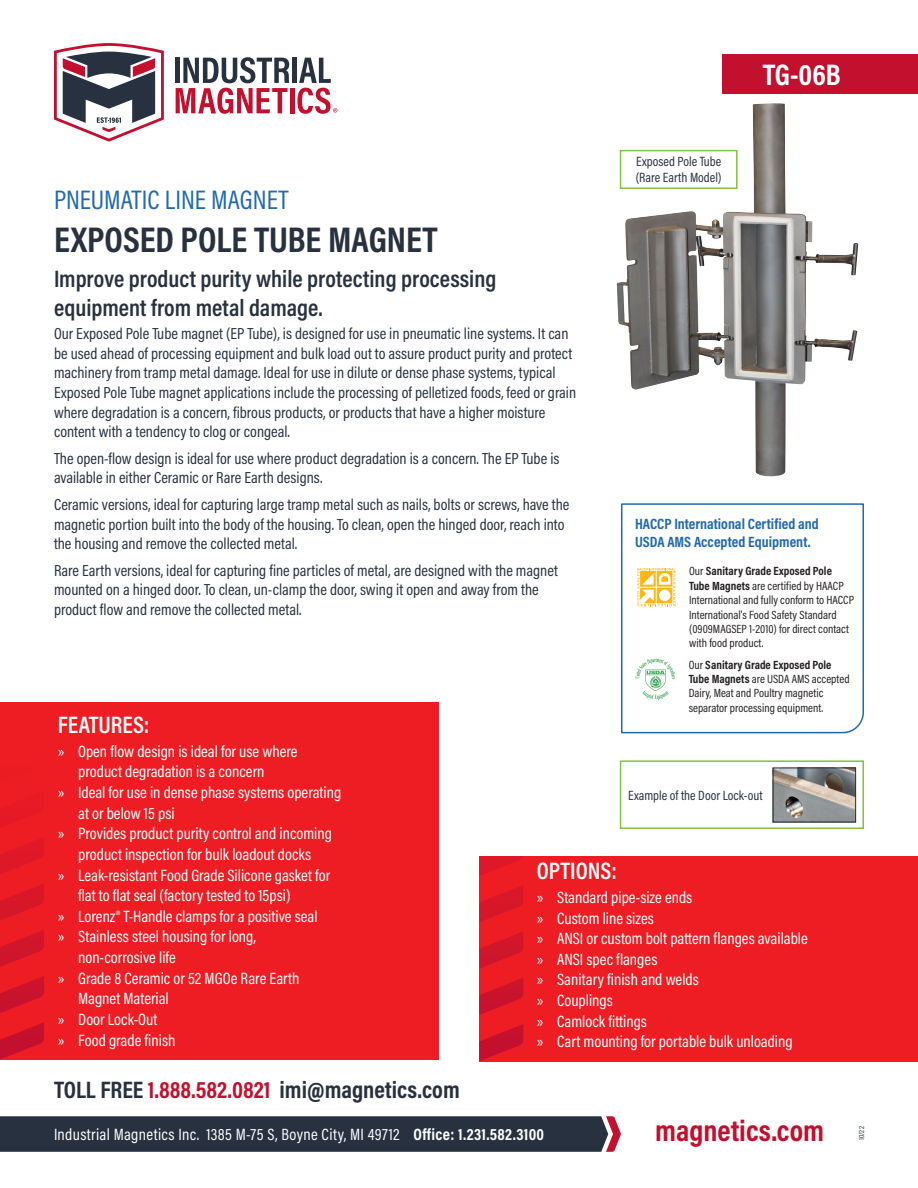
<style>
.page{position:relative;width:918px;height:1188px;background:#fff}
.page>*{position:absolute;margin:0;border:0;box-sizing:border-box;transform-origin:0 0}
.H1_All_Caps{font:700 36px "Acumin Pro Cond";color:#27313f}
.t1{font:700 30px "Acumin Pro Cond";color:#c3102e}
.Document-ID{font:700 30px "Acumin Pro Cond";color:#fff}
.H2_Preheader_All_Cap{font:27px "Acumin Pro Cond";color:#2069b1}
.H3_Subheading_Title{font:600 24px/28.8px "Acumin Pro Cond";color:#27313f}
.t2{font:700 24px "Acumin Pro Cond";color:#27313f}
.H3_-_Header_All_Caps{font:600 24px "Acumin Pro Cond";color:#fff}
.t3{font:16.5px/20.7px "Acumin Pro Cond";color:#fff}
.t4{font:16.5px "Acumin Pro Cond";letter-spacing:.02em;color:#fff}
.Body_Copy{font:16.2px/19.6px "Acumin Pro Cond";color:#27313f}
.t5{font:700 15px/18px "Acumin Pro Cond";color:#2069b1}
.Callout{font:13.5px/16.2px "Acumin Pro Cond";color:#27313f}
.t6{font:12px/14.4px "Acumin Pro Cond";color:#231f20}
.t7{font:7.5px "Acumin Pro Cond";color:#27313f}
.s1{font-weight:700}
.s2{color:#c3102e}
</style>
<div class="page">
<div style="left:722px;top:54px;width:196px;height:39px;background:#c3102e"></div>
<div style="left:292px;top:58px;width:5px;height:25px;background:#27313f"></div>
<svg style="left:176px;top:57px;width:113px;height:57px"></svg>
<div style="left:290px;top:88px;width:5px;height:25px;background:#c3102e"></div>
<svg style="left:297px;top:58px;width:41px;height:56px"></svg>
<svg style="left:54px;top:43px;width:110px;height:99px"></svg>
<svg style="left:0;top:1116px;width:621px;height:36px;background:#2e3643"></svg>
<img style="left:617px;top:103px;width:218px;height:373px">
<svg style="left:621px;top:503px;width:243px;height:231px"></svg>
<svg style="left:635px;top:658px;width:40px;height:42px"></svg>
<svg style="left:637px;top:568px;width:38px;height:38px"></svg>
<div style="left:0;top:702px;width:439px;height:357px;background:#ee1d23"></div>
<svg style="left:0;top:826px;width:44px;height:233px"></svg>
<div style="left:620px;top:760px;width:244px;height:69px;border:2px solid #81c340"></div>
<img style="left:775px;top:770px;width:79px;height:50px">
<div style="left:773px;top:768px;width:83px;height:54px;border:1px solid #27313f"></div>
<div style="left:620px;top:150px;width:118px;height:39px;border:2px solid #81c340"></div>
<div style="left:479px;top:856px;width:439px;height:205px;background:#ee1d23"></div>
<svg style="left:479px;top:856px;width:44px;height:205px"></svg>
<p class="H2_Preheader_All_Cap" style="left:54px;top:182px;width:236px">PNEUMATIC LINE MAGNET</p>
<p class="H1_All_Caps" style="left:54px;top:215px;width:385px">EXPOSED POLE TUBE MAGNET</p>
<p class="H3_Subheading_Title" style="left:54px;top:264px;width:444px">Improve product purity while protecting processing equipment from metal damage.</p>
<p class="Body_Copy" style="left:54px;top:323px;width:524px">Our Exposed Pole Tube magnet (EP Tube), is designed for use in pneumatic line systems. It can be used ahead of processing equipment and bulk load out to assure product purity and protect machinery from tramp metal damage. Ideal for use in dilute or dense phase systems, typical Exposed Pole Tube magnet applications include the processing of pelletized foods, feed or grain where degradation is a concern, fibrous products, or products that have a higher moisture content with a tendency to clog or congeal.</p>
<p class="Body_Copy" style="left:54px;top:448px;width:507px">The open-flow design is ideal for use where product degradation is a concern. The EP Tube is available in either Ceramic or Rare Earth designs.</p>
<p class="Body_Copy" style="left:54px;top:494px;width:517px">Ceramic versions, ideal for capturing large tramp metal such as nails, bolts or screws, have the magnetic portion built into the body of the housing. To clean, open the hinged door, reach into the housing and remove the collected metal.</p>
<p class="Body_Copy" style="left:54px;top:560px;width:505px">Rare Earth versions, ideal for capturing fine particles of metal, are designed with the magnet mounted on a hinged door. To clean, un-clamp the door, swing it open and away from the product flow and remove the collected metal.</p>
<p class="Callout" style="left:636px;top:153px;width:87px">Exposed Pole Tube (Rare Earth Model)</p>
<p class="Document-ID" style="left:763px;top:54px;width:80px">TG-06B</p>
<p class="t5" style="left:635px;top:515px;width:185px">HACCP International Certified and<br>USDA AMS Accepted Equipment.</p>
<p class="t6" style="left:689px;top:564px;width:166px">Our <span class="s1">Sanitary Grade Exposed Pole Tube Magnets</span> are certified by HAACP International and fully conform to HACCP International's Food Safety Standard (0909MAGSEP 1-2010) for direct contact with food product.</p>
<p class="t6" style="left:689px;top:657px;width:162px">Our <span class="s1">Sanitary Grade Exposed Pole Tube Magnets</span> are USDA AMS accepted Dairy, Meat and Poultry magnetic separator processing equipment.</p>
<p class="H3_-_Header_All_Caps" style="left:58px;top:709px;width:93px">FEATURES:</p>
<p class="t3" style="left:78px;top:740px;width:221px;text-indent:-20px">» Open flow design is ideal for use where product degradation is a concern</p>
<p class="t3" style="left:78px;top:782px;width:265px;text-indent:-20px">» Ideal for use in dense phase systems operating at or below 15 psi</p>
<p class="t3" style="left:58px;top:823px;width:276px;text-align:center">» Provides product purity control and incoming product inspection for bulk loadout docks</p>
<p class="t3" style="left:78px;top:864px;width:254px;text-indent:-20px">» Leak-resistant Food Grade Silicone gasket for flat to flat seal (factory tested to 15psi)</p>
<p class="t3" style="left:58px;top:905px;width:261px">» Lorenz® T-Handle clamps for a positive seal</p>
<p class="t3" style="left:78px;top:926px;width:179px;text-indent:-20px">» Stainless steel housing for long, non-corrosive life</p>
<p class="t3" style="left:78px;top:967px;width:223px;text-indent:-20px">» Grade 8 Ceramic or 52 MGOe Rare Earth<br>Magnet Material</p>
<p class="t3" style="left:58px;top:1009px;width:101px">» Door Lock-Out</p>
<p class="t3" style="left:58px;top:1029px;width:119px">» Food grade finish</p>
<p class="Callout" style="left:628px;top:787px;width:136px">Example of the Door Lock-out</p>
<p class="H3_-_Header_All_Caps" style="left:537px;top:855px;width:82px">OPTIONS:</p>
<p class="t3" style="left:537px;top:887px;width:157px">» Standard pipe-size ends</p>
<p class="t3" style="left:537px;top:907px;width:119px">» Custom line sizes</p>
<p class="t3" style="left:537px;top:928px;width:272px">» ANSI or custom bolt pattern flanges available</p>
<p class="t3" style="left:537px;top:948px;width:122px">» ANSI spec flanges</p>
<p class="t3" style="left:537px;top:969px;width:164px">» Sanitary finish and welds</p>
<p class="t3" style="left:537px;top:990px;width:78px">» Couplings</p>
<p class="t3" style="left:537px;top:1010px;width:112px">» Camlock fittings</p>
<p class="t3" style="left:537px;top:1031px;width:257px">» Cart mounting for portable bulk unloading</p>
<h3 class="t2" style="left:54px;top:1073px;width:407px">TOLL FREE <span class="s2">1.888.582.0821</span> imi@magnetics.com</h3>
<p class="t4" style="left:54px;top:1123px;width:492px">Industrial Magnetics Inc. 1385 M-75 S, Boyne City, MI 49712 <span class="s1">Office: 1.231.582.3100</span></p>
<p class="t7" style="left:857px;top:1140px;width:15px;rotate:-90deg">10/22</p>
<h2 class="t1" style="left:655px;top:1111px;width:170px">magnetics.com</h2>
</div>
